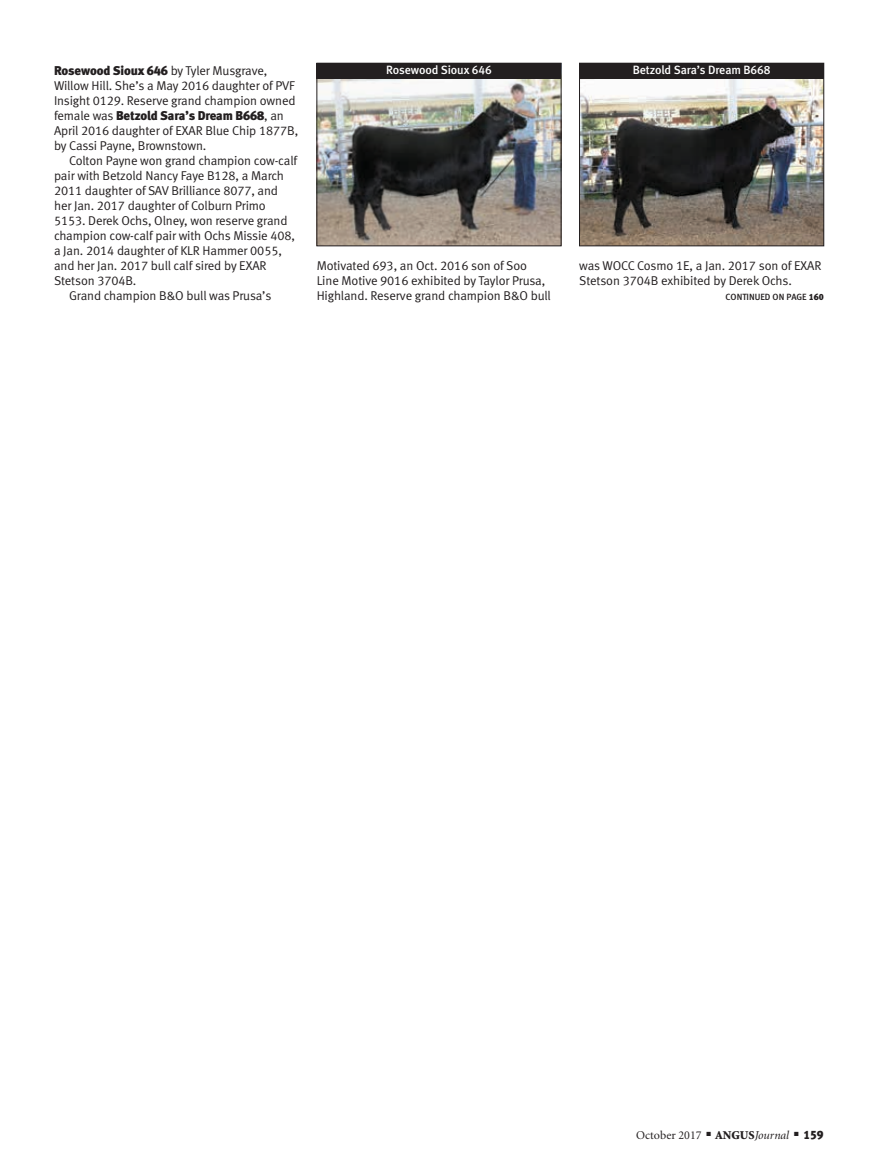
<style>
.page{position:relative;width:878px;height:1168px;background:#fff}
.page>*{position:absolute;margin:0;border:0;box-sizing:border-box;transform-origin:0 0}
.Test_copy{font:12.75px/15px "Meta Normal LF";letter-spacing:-.01em;color:#231f20}
.White_animal_name{font:12px "Meta Medium LF";letter-spacing:-.01em;color:#fff}
.t1{font:12px "Minion";color:#231f20}
.t2{font:9px "Meta Medium LF";color:#231f20}
.s1{font-family:"Meta Black LF"}
.s2{font-weight:900}
.s3{font-style:italic}
</style>
<div class="page">
<img style="left:318px;top:78px;width:241px;height:166px">
<div style="left:316px;top:63px;width:245px;height:183px;border:1px solid #231f20"></div>
<div style="left:316px;top:63px;width:245px;height:15px;background:#231f20"></div>
<img style="left:581px;top:78px;width:241px;height:166px">
<div style="left:579px;top:63px;width:245px;height:183px;border:1px solid #231f20"></div>
<div style="left:579px;top:63px;width:245px;height:15px;background:#231f20"></div>
<p class="Test_copy" style="left:54px;top:63px;width:246px"><span class="s1">Rosewood Sioux 646</span> by Tyler Musgrave, Willow Hill. She’s a May 2016 daughter of PVF Insight 0129. Reserve grand champion owned female was <span class="s1">Betzold Sara’s Dream B668</span>, an April 2016 daughter of EXAR Blue Chip 1877B, by Cassi Payne, Brownstown.</p>
<p class="Test_copy" style="left:54px;top:153px;width:245px;text-indent:15px">Colton Payne won grand champion cow-calf pair with Betzold Nancy Faye B128, a March 2011 daughter of SAV Brilliance 8077, and her Jan. 2017 daughter of Colburn Primo 5153. Derek Ochs, Olney, won reserve grand champion cow-calf pair with Ochs Missie 408, a Jan. 2014 daughter of KLR Hammer 0055, and her Jan. 2017 bull calf sired by EXAR Stetson 3704B.</p>
<p class="Test_copy" style="left:69px;top:288px;width:204px">Grand champion B&amp;O bull was Prusa’s</p>
<p class="White_animal_name" style="left:386px;top:62px;width:107px">Rosewood Sioux 646</p>
<p class="White_animal_name" style="left:632px;top:62px;width:139px">Betzold Sara’s Dream B668</p>
<p class="Test_copy" style="left:316px;top:258px;width:236px">Motivated 693, an Oct. 2016 son of Soo<br>Line Motive 9016 exhibited by Taylor Prusa,<br>Highland. Reserve grand champion B&amp;O bull</p>
<p class="Test_copy" style="left:579px;top:258px;width:243px">was WOCC Cosmo 1E, a Jan. 2017 son of EXAR<br>Stetson 3704B exhibited by Derek Ochs.</p>
<p class="t2" style="left:725px;top:292px;width:100px">CONTINUED ON PAGE <span class="s1">160</span></p>
<p class="t1" style="left:636px;top:1129px;width:189px">October 2017 ■ <span class="s2">ANGUS</span><span class="s3">Journal</span> ■ <span class="s1">159</span></p>
</div>
